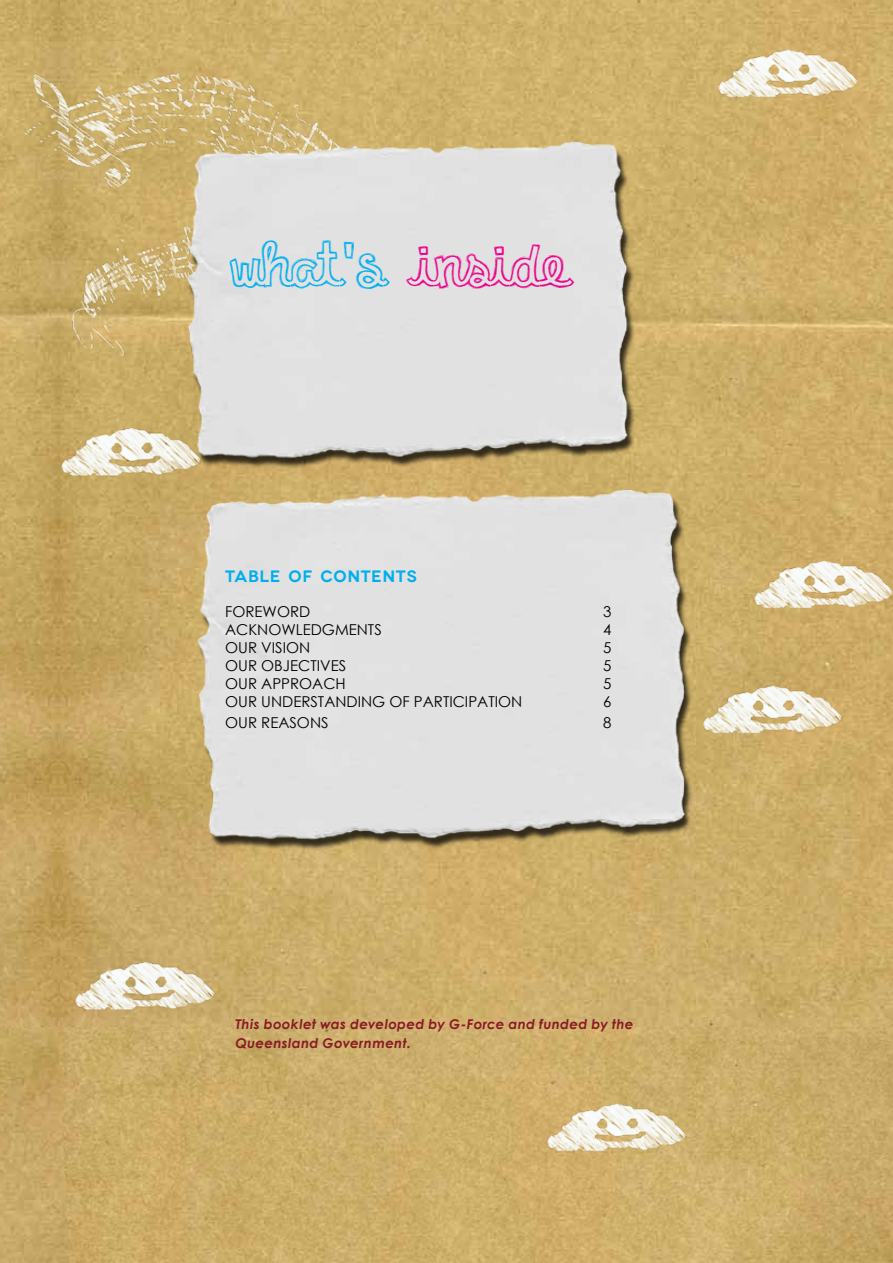
<style>
.page{position:relative;width:893px;height:1263px;background:#fff}
.page>*{position:absolute;margin:0;border:0;box-sizing:border-box;transform-origin:0 0}
.t1{font:33px "clementinesketch";letter-spacing:.01em;color:#00aeef}
.t2{font:600 16.5px "Novecentowide";letter-spacing:.035em;color:#00aeef}
.t3{font:15px "Century Gothic";color:#000}
.t4{font:italic 700 13.5px/19.5px "Century Gothic";letter-spacing:.025em;color:#891b23}
.s1{color:#ec008c}
</style>
<div class="page">
<img style="left:0;top:1028px;width:57px;height:235px">
<img style="left:57px;top:0;width:836px;height:1263px">
<img style="left:0;top:481px;width:59px;height:547px">
<div style="left:198px;top:494px;width:494px;height:357px;background:#000;opacity:.75"></div>
<img style="left:186px;top:491px;width:524px;height:352px">
<img style="left:0;top:0;width:476px;height:481px">
<img style="left:696px;top:9px;width:197px;height:158px">
<img style="left:732px;top:519px;width:161px;height:159px">
<img style="left:39px;top:387px;width:199px;height:158px">
<img style="left:525px;top:1062px;width:199px;height:158px">
<img style="left:54px;top:921px;width:199px;height:158px">
<img style="left:681px;top:644px;width:199px;height:158px">
<div style="left:187px;top:147px;width:448px;height:322px;background:#000;opacity:.75"></div>
<img style="left:176px;top:143px;width:475px;height:318px">
<h1 class="t1" style="left:229px;top:257px;width:343px">WHAT^'S^ <span class="s1">INSIDE^</span></h1>
<p class="t2" style="left:225px;top:566px;width:193px">TABLE OF CONTENTS</p>
<p class="t3" style="left:225px;top:601px;width:87px">FOREWORD</p>
<p class="t3" style="left:603px;top:601px;width:10px">3</p>
<p class="t3" style="left:225px;top:619px;width:158px">ACKNOWLEDGMENTS</p>
<p class="t3" style="left:603px;top:619px;width:10px">4</p>
<p class="t3" style="left:225px;top:637px;width:87px">OUR VISION</p>
<p class="t3" style="left:603px;top:637px;width:10px">5</p>
<p class="t3" style="left:225px;top:655px;width:123px">OUR OBJECTIVES</p>
<p class="t3" style="left:603px;top:655px;width:10px">5</p>
<p class="t3" style="left:225px;top:673px;width:122px">OUR APPROACH</p>
<p class="t3" style="left:603px;top:673px;width:10px">5</p>
<p class="t3" style="left:225px;top:691px;width:299px">OUR UNDERSTANDING OF PARTICIPATION</p>
<p class="t3" style="left:603px;top:691px;width:10px">6</p>
<p class="t3" style="left:225px;top:712px;width:105px">OUR REASONS</p>
<p class="t3" style="left:603px;top:712px;width:10px">8</p>
<p class="t4" style="left:235px;top:1013px;width:400px">This booklet was developed by G-Force and funded by the<br>Queensland Government.</p>
</div>
